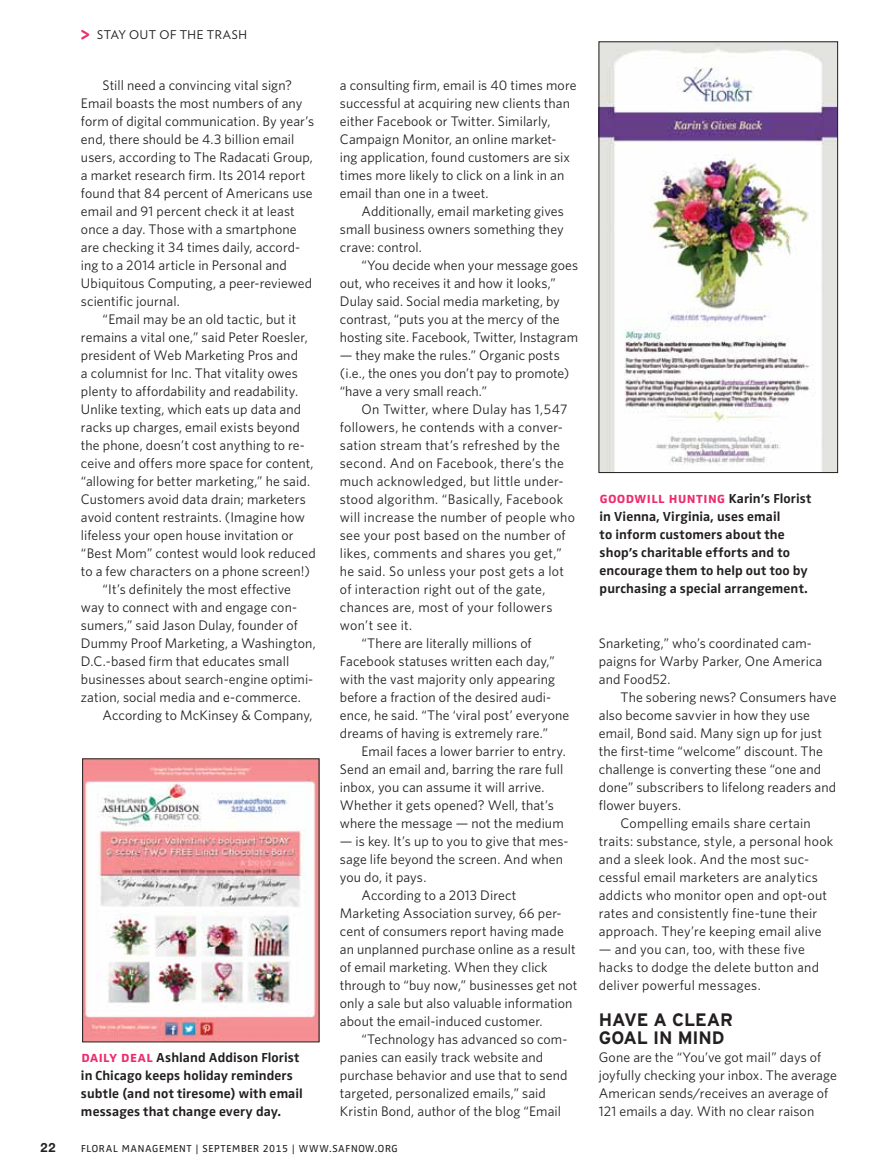
<style>
.page{position:relative;width:891px;height:1175px;background:#fff}
.page>*{position:absolute;margin:0;border:0;box-sizing:border-box;transform-origin:0 0}
.t1{font:700 18px/18px "Interstate";letter-spacing:-.015em;color:#231f20}
.t2{font:15.75px "Zwo Bold SC";letter-spacing:-.01em;color:#ee2c6d}
.t3{font:13.8px/18px "Whitney";letter-spacing:.01em;color:#231f20}
.t4{font:700 13.5px/18px "Zwo";letter-spacing:.01em;color:#231f20}
.t5{font:700 12.75px "Helvetica Neue";color:#231f20}
.t6{font:12px "Verlag";letter-spacing:.045em;color:#231f20}
.t7{font:10.5px "Zwo";letter-spacing:.055em;color:#231f20}
.s1{font-family:"Helvetica Rounded";font-weight:900;font-size:18.75px;color:#ee2c6d}
.s2{font-family:"Zwo Bold SC";font-weight:400;font-size:15.75px;color:#ee2c6d}
.s3{font-family:"Zwo";font-weight:700;font-size:13.5px;color:#231f20}
</style>
<div class="page">
<img style="left:84px;top:760px;width:233px;height:280px">
<img style="left:601px;top:44px;width:235px;height:426px">
<div style="left:599px;top:42px;width:239px;height:430px;border:1px solid #231f20"></div>
<p class="t6" style="left:81px;top:28px;width:167px"><span class="s1">&gt;</span> STAY OUT OF THE TRASH</p>
<p class="t3" style="left:81px;top:76px;width:235px;text-indent:22px">Still need a convincing vital sign?<br>Email boasts the most numbers of any form of digital communication. By year’s end, there should be 4.3 billion email users, according to The Radacati Group, a market research firm. Its 2014 report found that 84 percent of Americans use email and 91 percent check it at least once a day. Those with a smartphone are checking it 34 times daily, accord&shy;ing to a 2014 article in Personal and Ubiquitous Computing, a peer-reviewed scientific journal.</p>
<p class="t3" style="left:103px;top:310px;width:195px">“Email may be an old tactic, but it</p>
<p class="t3" style="left:81px;top:328px;width:228px">remains a vital one,” said Peter Roesler,</p>
<p class="t3" style="left:81px;top:346px;width:219px">president of Web Marketing Pros and</p>
<p class="t3" style="left:81px;top:364px;width:218px">a columnist for Inc. That vitality owes</p>
<p class="t3" style="left:81px;top:382px;width:219px">plenty to affordability and readability.</p>
<p class="t3" style="left:81px;top:400px;width:222px">Unlike texting, which eats up data and</p>
<p class="t3" style="left:81px;top:418px;width:220px">racks up charges, email exists beyond</p>
<p class="t3" style="left:81px;top:436px;width:226px">the phone, doesn’t cost anything to re-</p>
<p class="t3" style="left:81px;top:454px;width:234px">ceive and offers more space for content,</p>
<p class="t3" style="left:81px;top:472px;width:231px">“allowing for better marketing,” he said.</p>
<p class="t3" style="left:81px;top:490px;width:226px">Customers avoid data drain; marketers</p>
<p class="t3" style="left:81px;top:508px;width:225px">avoid content restraints. (Imagine how</p>
<p class="t3" style="left:81px;top:526px;width:214px">lifeless your open house invitation or</p>
<p class="t3" style="left:81px;top:544px;width:236px">“Best Mom” contest would look reduced</p>
<p class="t3" style="left:81px;top:562px;width:230px">to a few characters on a phone screen!)</p>
<p class="t3" style="left:103px;top:580px;width:190px">“It’s definitely the most effective</p>
<p class="t3" style="left:81px;top:598px;width:218px">way to connect with and engage con-</p>
<p class="t3" style="left:81px;top:616px;width:218px">sumers,” said Jason Dulay, founder of</p>
<p class="t3" style="left:81px;top:634px;width:236px">Dummy Proof Marketing, a Washington,</p>
<p class="t3" style="left:81px;top:652px;width:210px">D.C.-based firm that educates small</p>
<p class="t3" style="left:81px;top:670px;width:234px">businesses about search-engine optimi-</p>
<p class="t3" style="left:81px;top:688px;width:221px">zation, social media and e-commerce.</p>
<p class="t3" style="left:103px;top:706px;width:212px">According to McKinsey &amp; Company,</p>
<p class="t4" style="left:81px;top:1048px;width:223px"><span class="s2">daily deal</span> Ashland Addison Florist in Chicago keeps holiday reminders subtle (and not tiresome) with email messages that change every day.</p>
<p class="t3" style="left:340px;top:76px;width:238px">a consulting firm, email is 40 times more successful at acquiring new clients than either Facebook or Twitter. Similarly, Campaign Monitor, an online market&shy;ing application, found customers are six times more likely to click on a link in an email than one in a tweet.</p>
<p class="t3" style="left:340px;top:202px;width:225px;text-align:justify;text-indent:22px">Additionally, email marketing gives small business owners something they crave: control.</p>
<p class="t3" style="left:340px;top:256px;width:240px;text-indent:22px">“You decide when your message goes out, who receives it and how it looks,” Dulay said. Social media marketing, by contrast, “puts you at the mercy of the hosting site. Facebook, Twitter, Instagram</p>
<p class="t3" style="left:340px;top:346px;width:231px">— they make the rules.” Organic posts (i.e., the ones you don’t pay to promote) “have a very small reach.”</p>
<p class="t3" style="left:362px;top:400px;width:207px">On Twitter, where Dulay has 1,547</p>
<p class="t3" style="left:340px;top:418px;width:225px">followers, he contends with a conver-</p>
<p class="t3" style="left:340px;top:436px;width:222px">sation stream that’s refreshed by the</p>
<p class="t3" style="left:340px;top:454px;width:226px">second. And on Facebook, there’s the</p>
<p class="t3" style="left:340px;top:472px;width:225px">much acknowledged, but little under-</p>
<p class="t3" style="left:340px;top:490px;width:225px">stood algorithm. “Basically, Facebook</p>
<p class="t3" style="left:340px;top:508px;width:237px">will increase the number of people who</p>
<p class="t3" style="left:340px;top:526px;width:227px">see your post based on the number of</p>
<p class="t3" style="left:340px;top:544px;width:224px">likes, comments and shares you get,”</p>
<p class="t3" style="left:340px;top:562px;width:226px">he said. So unless your post gets a lot</p>
<p class="t3" style="left:340px;top:580px;width:207px">of interaction right out of the gate,</p>
<p class="t3" style="left:340px;top:598px;width:214px">chances are, most of your followers</p>
<p class="t3" style="left:340px;top:616px;width:74px">won’t see it.</p>
<p class="t3" style="left:362px;top:634px;width:172px">“There are literally millions of</p>
<p class="t3" style="left:340px;top:652px;width:216px">Facebook statuses written each day,”</p>
<p class="t3" style="left:340px;top:670px;width:217px">with the vast majority only appearing</p>
<p class="t3" style="left:340px;top:688px;width:213px">before a fraction of the desired audi-</p>
<p class="t3" style="left:340px;top:706px;width:231px">ence, he said. “The ‘viral post’ everyone</p>
<p class="t3" style="left:340px;top:724px;width:210px">dreams of having is extremely rare.”</p>
<p class="t3" style="left:362px;top:742px;width:206px">Email faces a lower barrier to entry.</p>
<p class="t3" style="left:340px;top:760px;width:225px">Send an email and, barring the rare full</p>
<p class="t3" style="left:340px;top:778px;width:206px">inbox, you can assume it will arrive.</p>
<p class="t3" style="left:340px;top:796px;width:216px">Whether it gets opened? Well, that’s</p>
<p class="t3" style="left:340px;top:814px;width:225px">where the message — not the medium</p>
<p class="t3" style="left:340px;top:832px;width:230px">— is key. It’s up to you to give that mes-</p>
<p class="t3" style="left:340px;top:850px;width:225px">sage life beyond the screen. And when</p>
<p class="t3" style="left:340px;top:868px;width:88px">you do, it pays.</p>
<p class="t3" style="left:362px;top:886px;width:156px">According to a 2013 Direct</p>
<p class="t3" style="left:340px;top:904px;width:223px">Marketing Association survey, 66 per-</p>
<p class="t3" style="left:340px;top:922px;width:225px">cent of consumers report having made</p>
<p class="t3" style="left:340px;top:940px;width:237px">an unplanned purchase online as a result</p>
<p class="t3" style="left:340px;top:958px;width:209px">of email marketing. When they click</p>
<p class="t3" style="left:340px;top:976px;width:239px">through to “buy now,” businesses get not</p>
<p class="t3" style="left:340px;top:994px;width:234px">only a sale but also valuable information</p>
<p class="t3" style="left:340px;top:1012px;width:204px">about the email-induced customer.</p>
<p class="t3" style="left:362px;top:1030px;width:208px">“Technology has advanced so com-</p>
<p class="t3" style="left:340px;top:1048px;width:205px">panies can easily track website and</p>
<p class="t3" style="left:340px;top:1066px;width:229px">purchase behavior and use that to send</p>
<p class="t3" style="left:340px;top:1084px;width:208px">targeted, personalized emails,” said</p>
<p class="t3" style="left:340px;top:1102px;width:223px">Kristin Bond, author of the blog “Email</p>
<p class="t5" style="left:40px;top:1140px;width:17px">22</p>
<p class="t7" style="left:81px;top:1142px;width:318px">FLORAL MANAGEMENT | SEPTEMBER 2015 | WWW.SAFNOW.ORG</p>
<p class="t2" style="left:600px;top:488px;width:213px">goodwill hunting <span class="s3">Karin’s Florist</span></p>
<p class="t4" style="left:600px;top:507px;width:210px">in Vienna, Virginia, uses email<br>to inform customers about the shop’s charitable efforts and to encourage them to help out too by purchasing a special arrangement.</p>
<p class="t3" style="left:599px;top:634px;width:225px">Snarketing,” who’s coordinated cam&shy;paigns for Warby Parker, One America and Food52.</p>
<p class="t3" style="left:620px;top:688px;width:218px">The sobering news? Consumers have</p>
<p class="t3" style="left:599px;top:706px;width:213px">also become savvier in how they use</p>
<p class="t3" style="left:599px;top:724px;width:225px">email, Bond said. Many sign up for just</p>
<p class="t3" style="left:599px;top:742px;width:226px">the first-time “welcome” discount. The</p>
<p class="t3" style="left:599px;top:760px;width:224px">challenge is converting these “one and</p>
<p class="t3" style="left:599px;top:778px;width:239px">done” subscribers to lifelong readers and</p>
<p class="t3" style="left:599px;top:796px;width:84px">flower buyers.</p>
<p class="t3" style="left:620px;top:814px;width:192px">Compelling emails share certain</p>
<p class="t3" style="left:599px;top:832px;width:236px">traits: substance, style, a personal hook</p>
<p class="t3" style="left:599px;top:850px;width:212px">and a sleek look. And the most suc-</p>
<p class="t3" style="left:599px;top:868px;width:221px">cessful email marketers are analytics</p>
<p class="t3" style="left:599px;top:886px;width:230px">addicts who monitor open and opt-out</p>
<p class="t3" style="left:599px;top:904px;width:220px">rates and consistently fine-tune their</p>
<p class="t3" style="left:599px;top:922px;width:224px">approach. They’re keeping email alive</p>
<p class="t3" style="left:599px;top:940px;width:222px">— and you can, too, with these five hacks to dodge the delete button and deliver powerful messages.</p>
<h1 class="t1" style="left:599px;top:1011px;width:136px">HAVE A CLEAR<br>GOAL IN MIND</h1>
<p class="t3" style="left:599px;top:1048px;width:240px">Gone are the “You’ve got mail” days of joyfully checking your inbox. The average American sends/receives an average of 121 emails a day. With no clear raison</p>
</div>
